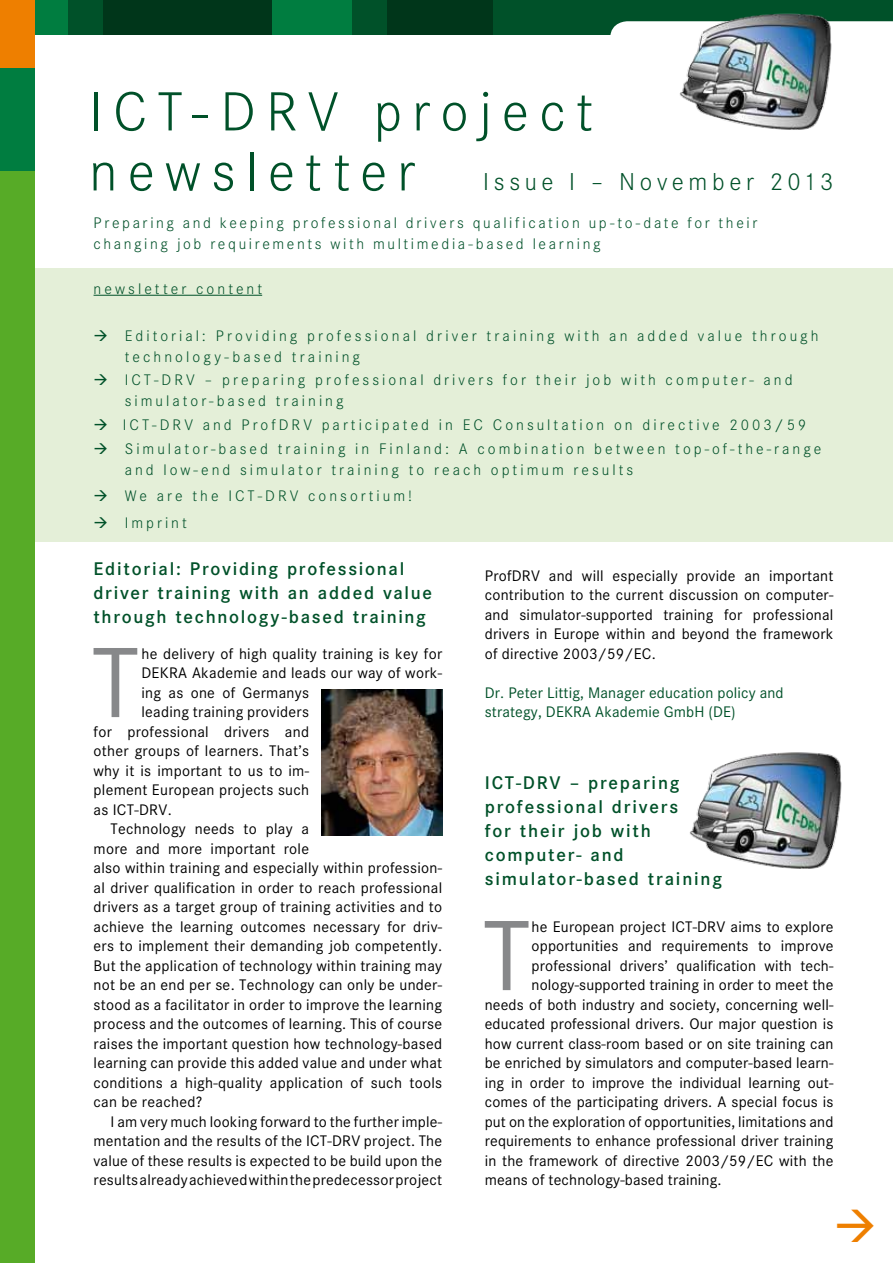
<style>
.page{position:relative;width:893px;height:1263px;background:#fff}
.page>*{position:absolute;margin:0;border:0;box-sizing:border-box;transform-origin:0 0}
.t1{font:97.8px "Corporate SBQ";color:#87888a}
.t2{font:300 54px/60px "Corporate SBQ";letter-spacing:.19em;color:#005129}
.t3{font:300 24px "Corporate SBQ";letter-spacing:.195em;color:#005129}
.t4{font:500 18px/24px "Corporate SBQ";letter-spacing:.1em;color:#005129}
.t5{font:15px/19.5px "Corporate SBQ";letter-spacing:.015em;color:#000;text-align:justify}
.t6{font:300 15px/21px "Corporate SBQ";letter-spacing:.2em;color:#005129}
.t7{font:300 15px/21px "Corporate SBQ";letter-spacing:.175em;color:#005129}
.t8{font:15px/19.5px "Corporate SBQ";letter-spacing:.01em;color:#005129}
</style>
<div class="page">
<div style="left:0;top:268px;width:893px;height:274px;background:#e4efd8"></div>
<hr style="left:94px;top:295px;width:168px;height:1px;background:#005129">
<div style="left:0;top:0;width:893px;height:34px;background:#00361a"></div>
<div style="left:493px;top:0;width:340px;height:34px;background:#005129"></div>
<div style="left:553px;top:0;width:340px;height:34px;background:#005129"></div>
<svg style="left:610px;top:21px;width:283px;height:14px;background:#f1f5f3"></svg>
<div style="left:34px;top:0;width:34px;height:34px;background:#007d40"></div>
<div style="left:68px;top:0;width:34px;height:34px;background:#005129"></div>
<div style="left:272px;top:0;width:102px;height:34px;background:#007d40"></div>
<div style="left:352px;top:0;width:34px;height:34px;background:#005129"></div>
<div style="left:0;top:0;width:34px;height:1263px;background:#57ab27"></div>
<div style="left:0;top:0;width:34px;height:68px;background:#ee7f00"></div>
<div style="left:0;top:68px;width:34px;height:102px;background:#007d40"></div>
<img style="left:322px;top:689px;width:120px;height:146px">
<img style="left:678px;top:14px;width:156px;height:116px">
<img style="left:689px;top:752px;width:153px;height:117px">
<h2 class="t2" style="left:89px;top:82px;width:505px">ICT-DRV project newsletter</h2>
<h3 class="t3" style="left:483px;top:168px;width:352px">Issue I – November 2013</h3>
<p class="t7" style="left:94px;top:212px;width:665px">Preparing and keeping professional drivers qualification up-to-date for their changing job requirements with multimedia-based learning</p>
<p class="t6" style="left:94px;top:278px;width:170px">newsletter content</p>
<p class="t6" style="left:125px;top:325px;width:695px;text-indent:-31px">→ Editorial: Providing professional driver training with an added value through technology-based training</p>
<p class="t6" style="left:125px;top:370px;width:669px;text-indent:-31px">→ ICT-DRV – preparing professional drivers for their job with computer- and simulator-based training</p>
<p class="t6" style="left:94px;top:414px;width:714px">→ ICT-DRV and ProfDRV participated in EC Consultation on directive 2003/59</p>
<p class="t6" style="left:125px;top:438px;width:698px;text-indent:-31px">→ Simulator-based training in Finland: A combination between top-of-the-range and low-end simulator training to reach optimum results</p>
<p class="t6" style="left:94px;top:485px;width:320px">→ We are the ICT-DRV consortium!</p>
<p class="t6" style="left:94px;top:512px;width:95px">→ Imprint</p>
<p class="t4" style="left:94px;top:557px;width:340px">Editorial: Providing professional driver training with an added value through technology-based training</p>
<h1 class="t1" style="left:91px;top:625px;width:49px">T</h1>
<p class="t5" style="left:141px;top:644px;width:302px">he delivery of high quality training is key for</p>
<p class="t5" style="left:141px;top:663px;width:302px">DEKRA Akademie and leads our way of work-</p>
<p class="t5" style="left:141px;top:683px;width:169px">ing as one of Germanys</p>
<p class="t5" style="left:141px;top:702px;width:169px">leading training providers</p>
<p class="t5" style="left:94px;top:722px;width:217px">for professional drivers and</p>
<p class="t5" style="left:94px;top:741px;width:217px">other groups of learners. That’s</p>
<p class="t5" style="left:94px;top:761px;width:217px">why it is important to us to im-</p>
<p class="t5" style="left:94px;top:780px;width:217px">plement European projects such</p>
<p class="t5" style="left:94px;top:800px;width:80px">as ICT-DRV.</p>
<p class="t5" style="left:111px;top:819px;width:200px">Technology needs to play a</p>
<p class="t5" style="left:94px;top:839px;width:217px">more and more important role</p>
<p class="t5" style="left:94px;top:858px;width:350px">also within training and especially within profession-</p>
<p class="t5" style="left:94px;top:878px;width:350px">al driver qualification in order to reach professional</p>
<p class="t5" style="left:94px;top:897px;width:350px">drivers as a target group of training activities and to</p>
<p class="t5" style="left:94px;top:917px;width:350px">achieve the learning outcomes necessary for driv-</p>
<p class="t5" style="left:94px;top:936px;width:350px">ers to implement their demanding job competently.</p>
<p class="t5" style="left:94px;top:956px;width:350px">But the application of technology within training may</p>
<p class="t5" style="left:94px;top:975px;width:350px">not be an end per se. Technology can only be under-</p>
<p class="t5" style="left:94px;top:995px;width:350px">stood as a facilitator in order to improve the learning</p>
<p class="t5" style="left:94px;top:1014px;width:350px">process and the outcomes of learning. This of course</p>
<p class="t5" style="left:94px;top:1034px;width:350px">raises the important question how technology-based</p>
<p class="t5" style="left:94px;top:1053px;width:350px">learning can provide this added value and under what</p>
<p class="t5" style="left:94px;top:1073px;width:350px">conditions a high-quality application of such tools</p>
<p class="t5" style="left:94px;top:1092px;width:110px">can be reached?</p>
<p class="t5" style="left:111px;top:1112px;width:333px">I am very much looking forward to the further imple-</p>
<p class="t5" style="left:94px;top:1131px;width:350px">mentation and the results of the ICT-DRV project. The</p>
<p class="t5" style="left:94px;top:1151px;width:350px">value of these results is expected to be build upon the</p>
<p class="t5" style="left:94px;top:1170px;width:350px">results already achieved within the predecessor project</p>
<p class="t5" style="left:485px;top:566px;width:350px">ProfDRV and will especially provide an important contribution to the current discussion on computer&shy;and simulator-supported training for professional drivers in Europe within and beyond the framework of directive 2003/59/EC.</p>
<p class="t8" style="left:485px;top:683px;width:300px">Dr. Peter Littig, Manager education policy and strategy, DEKRA Akademie GmbH (DE)</p>
<p class="t4" style="left:485px;top:771px;width:239px">ICT-DRV – preparing professional drivers<br>for their job with computer- and simulator-based training</p>
<h1 class="t1" style="left:483px;top:898px;width:49px">T</h1>
<p class="t5" style="left:532px;top:917px;width:303px">he European project ICT-DRV aims to explore</p>
<p class="t5" style="left:532px;top:936px;width:303px">opportunities and requirements to improve</p>
<p class="t5" style="left:532px;top:956px;width:303px">professional drivers’ qualification with tech-</p>
<p class="t5" style="left:532px;top:975px;width:303px">nology-supported training in order to meet the</p>
<p class="t5" style="left:485px;top:995px;width:350px">needs of both industry and society, concerning well-</p>
<p class="t5" style="left:485px;top:1014px;width:350px">educated professional drivers. Our major question is</p>
<p class="t5" style="left:485px;top:1034px;width:350px">how current class-room based or on site training can</p>
<p class="t5" style="left:485px;top:1053px;width:350px">be enriched by simulators and computer-based learn-</p>
<p class="t5" style="left:485px;top:1073px;width:350px">ing in order to improve the individual learning out-</p>
<p class="t5" style="left:485px;top:1092px;width:350px">comes of the participating drivers. A special focus is</p>
<p class="t5" style="left:485px;top:1112px;width:350px">put on the exploration of opportunities, limitations and</p>
<p class="t5" style="left:485px;top:1131px;width:350px">requirements to enhance professional driver training</p>
<p class="t5" style="left:485px;top:1151px;width:350px">in the framework of directive 2003/59/EC with the</p>
<p class="t5" style="left:485px;top:1170px;width:238px">means of technology-based training.</p>
</div>
